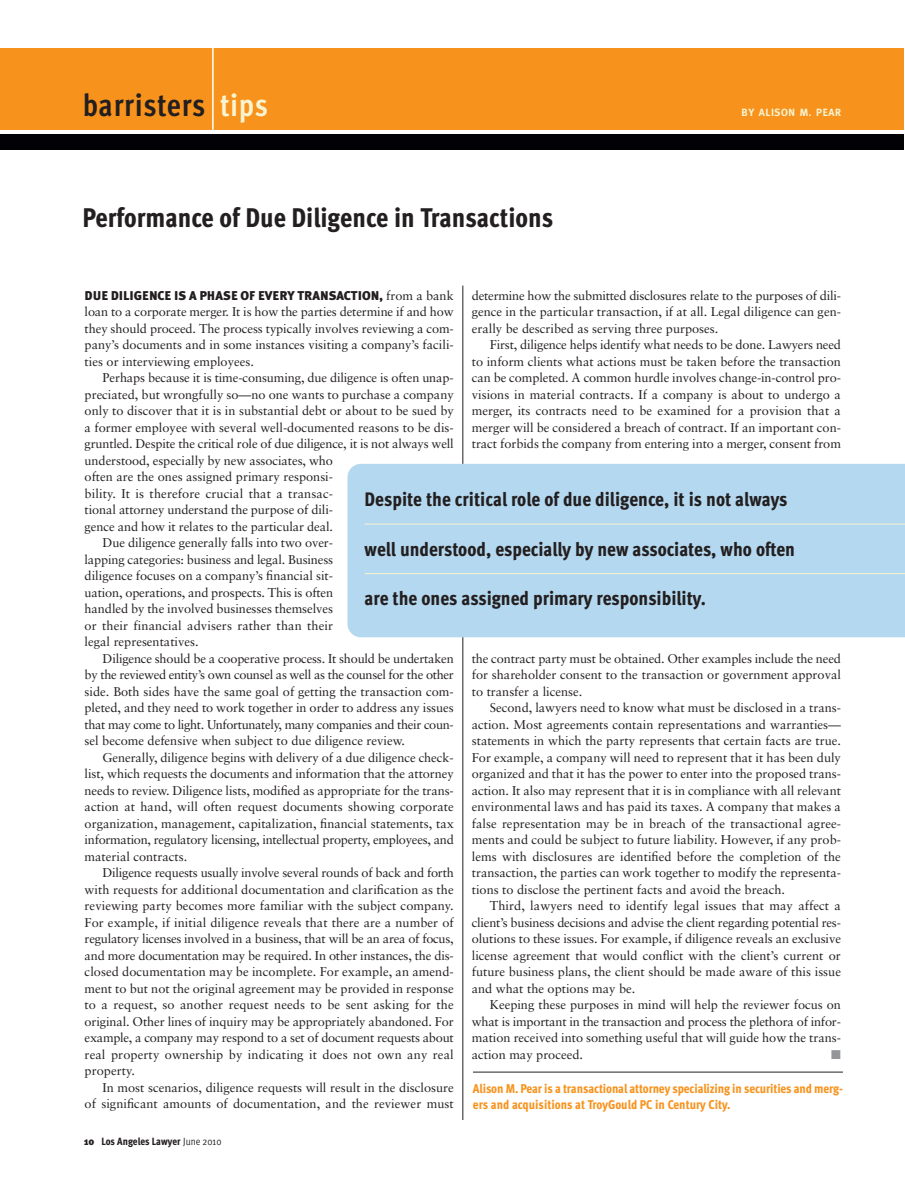
<style>
.page{position:relative;width:905px;height:1182px;background:#fff}
.page>*{position:absolute;margin:0;border:0;box-sizing:border-box;transform-origin:0 0}
.t1{font:700 31.5px "Meta Cond";letter-spacing:.015em;color:#231f20}
.t2{font:800 27px "Meta Cond";color:#231f20}
.t3{font:800 19.5px "Meta Cond";color:#231f20}
.t4{font:12.75px/16.5px "Sabon";color:#231f20;text-align:justify}
.t5{font:12.75px "Sabon";letter-spacing:-.02em;color:#231f20}
.t6{font:800 12.75px/16.5px "Meta Cond";letter-spacing:-.01em;color:#f7931d}
.t7{font:12.75px "Sabon";letter-spacing:-.025em;color:#231f20}
.t8{font:12.75px "Sabon";letter-spacing:-.03em;color:#231f20}
.t9{font:900 12.75px "Meta Plus";color:#231f20}
.t10{font:12.75px "Zapf Dingbats";color:#939598}
.t11{font:800 10.5px "Meta Cond";color:#231f20}
.t12{font:700 10.5px "Meta";letter-spacing:.055em;color:#f8f4d0}
.s1{color:#f8f4d0}
.s2{font-family:"Sabon";font-weight:400}
.s3{font-family:"Meta Plus";font-weight:900}
.s4{font-family:"Meta Cond Normal";font-weight:400}
</style>
<div class="page">
<div style="left:0;top:134px;width:904px;height:16px;background:#020105"></div>
<div style="left:0;top:49px;width:904px;height:81px;background:#f7931d"></div>
<hr style="left:462px;top:286px;width:1px;height:834px;background:#231f20">
<hr style="left:212px;top:47px;width:2px;height:84px;background:#fff">
<div style="left:347px;top:464px;width:558px;height:173px;background:#b4d8ef"></div>
<hr style="left:364px;top:524px;width:541px;height:1px;background:#f8f4d0">
<hr style="left:364px;top:573px;width:541px;height:1px;background:#f8f4d0">
<hr style="left:473px;top:1071px;width:370px;height:1px;background:#231f20">
<h1 class="t1" style="left:83px;top:94px;width:187px">barristers <span class="s1">tips</span></h1>
<h2 class="t2" style="left:82px;top:207px;width:472px">Performance of Due Diligence in Transactions</h2>
<p class="t12" style="left:741px;top:108px;width:101px">BY ALISON M. PEAR</p>
<p class="t4" style="left:472px;top:288px;width:371px">determine how the submitted disclosures relate to the purposes of dili&shy;gence in the particular transaction, if at all. Legal diligence can gen&shy;erally be described as serving three purposes.</p>
<p class="t4" style="left:472px;top:338px;width:371px;text-indent:18px">First, diligence helps identify what needs to be done. Lawyers need to inform clients what actions must be taken before the transaction can be completed. A common hurdle involves change-in-control pro&shy;visions in material contracts. If a company is about to undergo a merger, its contracts need to be examined for a provision that a merger will be considered a breach of contract. If an important con&shy;tract forbids the company from entering into a merger, consent from</p>
<p class="t9" style="left:85px;top:290px;width:371px">DUE DILIGENCE IS A PHASE OF EVERY TRANSACTION, <span class="s2">from a bank</span></p>
<p class="t4" style="left:85px;top:305px;width:371px">loan to a corporate merger. It is how the parties determine if and how they should proceed. The process typically involves reviewing a com&shy;pany’s documents and in some instances visiting a company’s facili&shy;ties or interviewing employees.</p>
<p class="t4" style="left:103px;top:371px;width:352px">Perhaps because it is time-consuming, due diligence is often unap-</p>
<p class="t4" style="left:85px;top:387px;width:371px">preciated, but wrongfully so—no one wants to purchase a company</p>
<p class="t4" style="left:85px;top:404px;width:371px">only to discover that it is in substantial debt or about to be sued by</p>
<p class="t4" style="left:85px;top:420px;width:371px">a former employee with several well-documented reasons to be dis-</p>
<p class="t4" style="left:85px;top:437px;width:370px">gruntled. Despite the critical role of due diligence, it is not always well</p>
<p class="t4" style="left:85px;top:453px;width:250px">understood, especially by new associates, who</p>
<p class="t4" style="left:85px;top:470px;width:250px">often are the ones assigned primary responsi-</p>
<p class="t4" style="left:85px;top:486px;width:250px">bility. It is therefore crucial that a transac-</p>
<p class="t4" style="left:85px;top:503px;width:250px">tional attorney understand the purpose of dili-</p>
<p class="t4" style="left:85px;top:519px;width:250px">gence and how it relates to the particular deal.</p>
<p class="t4" style="left:103px;top:536px;width:232px">Due diligence generally falls into two over-</p>
<p class="t4" style="left:85px;top:552px;width:250px">lapping categories: business and legal. Business</p>
<p class="t4" style="left:85px;top:569px;width:250px">diligence focuses on a company’s financial sit-</p>
<p class="t4" style="left:85px;top:585px;width:250px">uation, operations, and prospects. This is often</p>
<p class="t4" style="left:85px;top:602px;width:250px">handled by the involved businesses themselves</p>
<p class="t4" style="left:85px;top:618px;width:250px">or their financial advisers rather than their</p>
<p class="t4" style="left:85px;top:635px;width:116px">legal representatives.</p>
<p class="t4" style="left:103px;top:651px;width:352px">Diligence should be a cooperative process. It should be undertaken</p>
<p class="t7" style="left:85px;top:670px;width:370px">by the reviewed entity’s own counsel as well as the counsel for the other</p>
<p class="t4" style="left:85px;top:684px;width:371px">side. Both sides have the same goal of getting the transaction com-</p>
<p class="t4" style="left:85px;top:701px;width:371px">pleted, and they need to work together in order to address any issues</p>
<p class="t8" style="left:85px;top:719px;width:370px">that may come to light. Unfortunately, many companies and their coun-</p>
<p class="t4" style="left:85px;top:734px;width:322px">sel become defensive when subject to due diligence review.</p>
<p class="t4" style="left:103px;top:750px;width:352px">Generally, diligence begins with delivery of a due diligence check-</p>
<p class="t4" style="left:85px;top:767px;width:371px">list, which requests the documents and information that the attorney</p>
<p class="t4" style="left:85px;top:783px;width:371px">needs to review. Diligence lists, modified as appropriate for the trans-</p>
<p class="t4" style="left:85px;top:800px;width:371px">action at hand, will often request documents showing corporate</p>
<p class="t4" style="left:85px;top:816px;width:371px">organization, management, capitalization, financial statements, tax</p>
<p class="t5" style="left:85px;top:835px;width:370px">information, regulatory licensing, intellectual property, employees, and</p>
<p class="t4" style="left:85px;top:849px;width:104px">material contracts.</p>
<p class="t4" style="left:103px;top:866px;width:352px">Diligence requests usually involve several rounds of back and forth</p>
<p class="t4" style="left:85px;top:882px;width:370px">with requests for additional documentation and clarification as the</p>
<p class="t4" style="left:85px;top:899px;width:370px">reviewing party becomes more familiar with the subject company.</p>
<p class="t4" style="left:85px;top:915px;width:370px">For example, if initial diligence reveals that there are a number of</p>
<p class="t5" style="left:85px;top:934px;width:370px">regulatory licenses involved in a business, that will be an area of focus,</p>
<p class="t4" style="left:85px;top:948px;width:371px">and more documentation may be required. In other instances, the dis-</p>
<p class="t4" style="left:85px;top:965px;width:370px">closed documentation may be incomplete. For example, an amend-</p>
<p class="t4" style="left:85px;top:981px;width:371px">ment to but not the original agreement may be provided in response</p>
<p class="t4" style="left:85px;top:998px;width:371px">to a request, so another request needs to be sent asking for the</p>
<p class="t4" style="left:85px;top:1014px;width:371px">original. Other lines of inquiry may be appropriately abandoned. For</p>
<p class="t5" style="left:85px;top:1033px;width:370px">example, a company may respond to a set of document requests about</p>
<p class="t4" style="left:85px;top:1047px;width:371px">real property ownership by indicating it does not own any real</p>
<p class="t4" style="left:85px;top:1064px;width:52px">property.</p>
<p class="t4" style="left:103px;top:1080px;width:353px">In most scenarios, diligence requests will result in the disclosure</p>
<p class="t4" style="left:85px;top:1097px;width:370px">of significant amounts of documentation, and the reviewer must</p>
<h3 class="t3" style="left:364px;top:492px;width:424px">Despite the critical role of due diligence, it is not always</h3>
<h3 class="t3" style="left:364px;top:541px;width:432px">well understood, especially by new associates, who often</h3>
<h3 class="t3" style="left:364px;top:591px;width:343px">are the ones assigned primary responsibility.</h3>
<p class="t4" style="left:472px;top:651px;width:371px">the contract party must be obtained. Other examples include the need for shareholder consent to the transaction or government approval to transfer a license.</p>
<p class="t4" style="left:472px;top:701px;width:371px;text-indent:18px">Second, lawyers need to know what must be disclosed in a trans&shy;action. Most agreements contain representations and warranties— statements in which the party represents that certain facts are true.<br>For example, a company will need to represent that it has been duly organized and that it has the power to enter into the proposed trans&shy;action. It also may represent that it is in compliance with all relevant environmental laws and has paid its taxes. A company that makes a false representation may be in breach of the transactional agree&shy;ments and could be subject to future liability. However, if any prob&shy;lems with disclosures are identified before the completion of the transaction, the parties can work together to modify the representa&shy;tions to disclose the pertinent facts and avoid the breach.</p>
<p class="t4" style="left:472px;top:899px;width:371px;text-indent:18px">Third, lawyers need to identify legal issues that may affect a client’s business decisions and advise the client regarding potential res&shy;olutions to these issues. For example, if diligence reveals an exclusive license agreement that would conflict with the client’s current or future business plans, the client should be made aware of this issue and what the options may be.</p>
<p class="t4" style="left:472px;top:998px;width:371px;text-indent:18px">Keeping these purposes in mind will help the reviewer focus on what is important in the transaction and process the plethora of infor&shy;mation received into something useful that will guide how the trans&shy;action may proceed.</p>
<p class="t10" style="left:831px;top:1048px;width:11px">■</p>
<p class="t6" style="left:473px;top:1081px;width:371px">Alison M. Pear is a transactional attorney specializing in securities and merg&shy;ers and acquisitions at TroyGould PC in Century City.</p>
<p class="t11" style="left:84px;top:1137px;width:139px"><span class="s3">10</span> Los Angeles Lawyer <span class="s4">June 2010</span></p>
</div>
